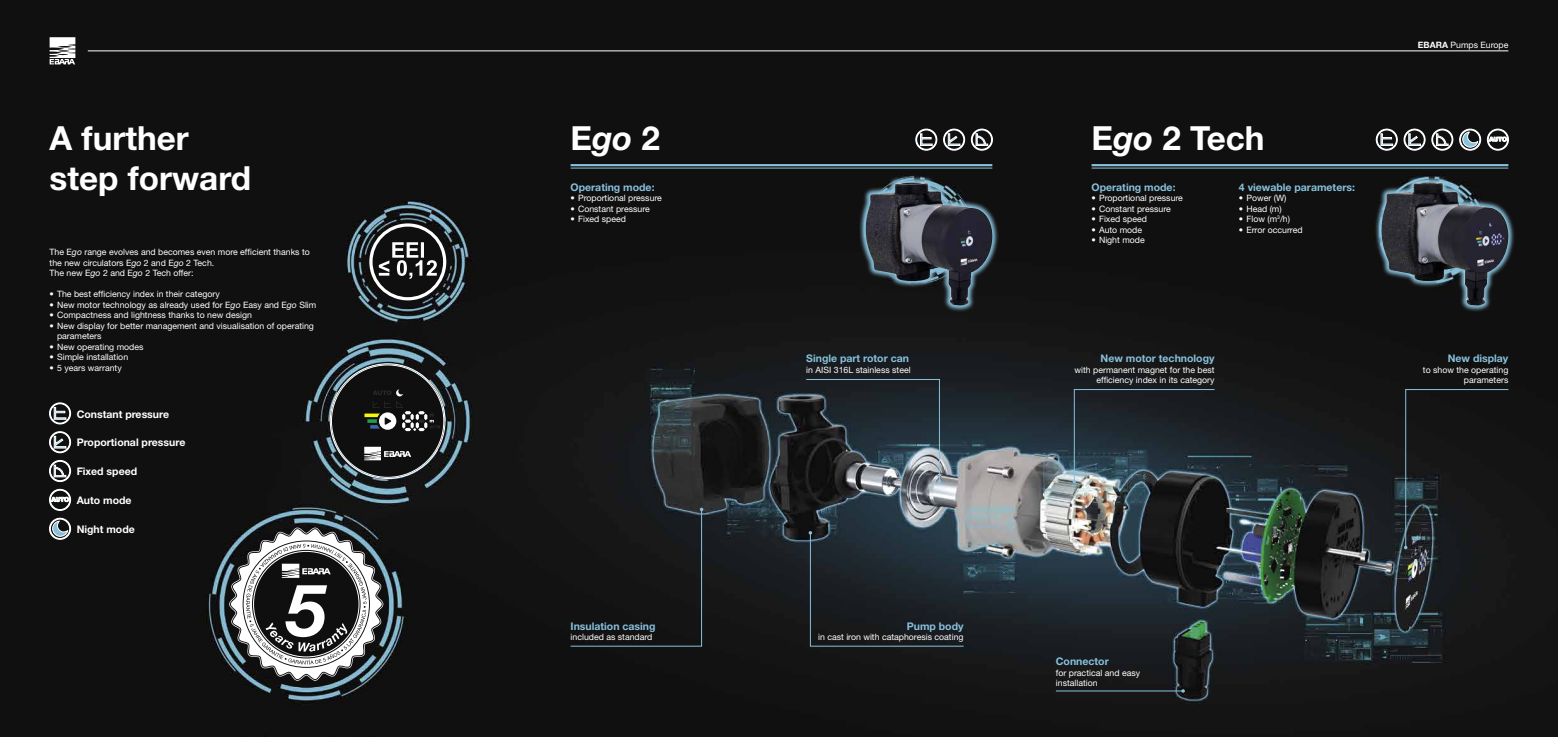
<style>
.page{position:relative;width:1558px;height:737px;background:#fff}
.page>*{position:absolute;margin:0;border:0;box-sizing:border-box;transform-origin:0 0}
.t1{font:700 33.25px/39.9px "Helvetica Neue";color:#fff}
.t2{font:700 10.5px "Helvetica Neue";color:#88c1dc}
.t3{font:700 10.5px "Helvetica Neue";color:#fff}
.t4{font:8.75px/10.5px "Helvetica Neue";color:#fff}
.s1{font-style:italic}
.s2{font-weight:700}
</style>
<div class="page">
<img style="left:0;top:0;width:1558px;height:737px">
<div style="left:226px;top:526px;width:161px;height:161px;background:#0f0f0f;border-radius:50%"></div>
<svg style="left:50px;top:37px;width:25px;height:27px"></svg>
<svg style="left:971px;top:129px;width:21px;height:21px"></svg>
<svg style="left:1431px;top:129px;width:22px;height:21px"></svg>
<svg style="left:1459px;top:129px;width:22px;height:21px"></svg>
<svg style="left:1487px;top:129px;width:21px;height:21px"></svg>
<svg style="left:915px;top:129px;width:22px;height:21px"></svg>
<svg style="left:1376px;top:129px;width:21px;height:21px"></svg>
<svg style="left:943px;top:129px;width:22px;height:21px"></svg>
<svg style="left:1403px;top:129px;width:22px;height:21px"></svg>
<svg style="left:229px;top:527px;width:154px;height:153px"></svg>
<svg style="left:570px;top:507px;width:133px;height:140px;background:#171819"></svg>
<svg style="left:808px;top:531px;width:156px;height:116px;background:#1e252b"></svg>
<hr style="left:1056px;top:690px;width:127px;height:1px;background:#88c1dc">
<svg style="left:805px;top:378px;width:136px;height:105px;background:#333c42"></svg>
<svg style="left:1404px;top:388px;width:105px;height:161px;background:#191c1e"></svg>
<svg style="left:1072px;top:388px;width:143px;height:95px;background:#28343c"></svg>
<hr style="left:570px;top:164px;width:422px;height:2px;background:#88c1dc">
<hr style="left:570px;top:168px;width:422px;height:1px;background:#88c1dc">
<hr style="left:1091px;top:164px;width:417px;height:2px;background:#88c1dc">
<hr style="left:1091px;top:168px;width:417px;height:1px;background:#88c1dc">
<svg style="left:1374px;top:176px;width:141px;height:136px;background:#22272c"></svg>
<img style="left:1381px;top:183px;width:106px;height:122px">
<svg style="left:859px;top:176px;width:140px;height:136px;background:#202629"></svg>
<img style="left:866px;top:183px;width:126px;height:122px">
<hr style="left:88px;top:51px;width:1420px;height:1px;background:#fff">
<div style="left:331px;top:364px;width:113px;height:114px;background:#0f0f0f;border-radius:50%"></div>
<svg style="left:364px;top:447px;width:47px;height:13px"></svg>
<svg style="left:364px;top:389px;width:76px;height:42px"></svg>
<svg style="left:369px;top:223px;width:77px;height:77px"></svg>
<svg style="left:49px;top:460px;width:22px;height:22px"></svg>
<svg style="left:49px;top:518px;width:22px;height:21px"></svg>
<svg style="left:49px;top:489px;width:22px;height:21px"></svg>
<svg style="left:49px;top:402px;width:22px;height:22px"></svg>
<svg style="left:49px;top:431px;width:22px;height:22px"></svg>
<h1 class="t1" style="left:50px;top:117px;width:203px">A further step forward</h1>
<h1 class="t1" style="left:570px;top:117px;width:91px">E<span class="s1">go</span> 2</h1>
<h1 class="t1" style="left:1091px;top:117px;width:175px">E<span class="s1">go</span> 2 Tech</h1>
<p class="t2" style="left:570px;top:180px;width:85px">Operating mode:</p>
<p class="t4" style="left:570px;top:193px;width:93px">• Proportional pressure</p>
<p class="t4" style="left:570px;top:203px;width:81px">• Constant pressure</p>
<p class="t4" style="left:570px;top:214px;width:57px">• Fixed speed</p>
<p class="t2" style="left:1091px;top:180px;width:85px">Operating mode:</p>
<p class="t4" style="left:1091px;top:193px;width:93px">• Proportional pressure</p>
<p class="t4" style="left:1091px;top:203px;width:81px">• Constant pressure</p>
<p class="t4" style="left:1091px;top:214px;width:57px">• Fixed speed</p>
<p class="t4" style="left:1091px;top:224px;width:52px">• Auto mode</p>
<p class="t4" style="left:1091px;top:235px;width:55px">• Night mode</p>
<p class="t2" style="left:1239px;top:180px;width:118px">4 viewable parameters:</p>
<p class="t4" style="left:1239px;top:193px;width:49px">• Power (W)</p>
<p class="t4" style="left:1239px;top:203px;width:44px">• Head (m)</p>
<p class="t4" style="left:1239px;top:214px;width:53px">• Flow (m<sup>3</sup>/h)</p>
<p class="t4" style="left:1239px;top:224px;width:65px">• Error occurred</p>
<p class="t4" style="left:50px;top:246px;width:262px">The E<span class="s1">go</span> range evolves and becomes even more efficient thanks to the new circulators E<span class="s1">go</span> 2 and E<span class="s1">go</span> 2 Tech.<br>The new E<span class="s1">go</span> 2 and E<span class="s1">go</span> 2 Tech offer:</p>
<p class="t4" style="left:50px;top:288px;width:172px">• The best efficiency index in their category</p>
<p class="t4" style="left:50px;top:299px;width:268px">• New motor technology as already used for E<span class="s1">go</span> Easy and E<span class="s1">go</span> Slim</p>
<p class="t4" style="left:50px;top:309px;width:204px">• Compactness and lightness thanks to new design</p>
<p class="t4" style="left:57px;top:320px;width:258px;text-indent:-7px">• New display for better management and visualisation of operating parameters</p>
<p class="t4" style="left:50px;top:341px;width:95px">• New operating modes</p>
<p class="t4" style="left:50px;top:351px;width:80px">• Simple installation</p>
<p class="t4" style="left:50px;top:362px;width:74px">• 5 years warranty</p>
<p class="t3" style="left:77px;top:407px;width:94px">Constant pressure</p>
<p class="t3" style="left:77px;top:436px;width:110px">Proportional pressure</p>
<p class="t3" style="left:77px;top:465px;width:62px">Fixed speed</p>
<p class="t3" style="left:77px;top:494px;width:56px">Auto mode</p>
<p class="t3" style="left:77px;top:522px;width:60px">Night mode</p>
<p class="t2" style="left:570px;top:619px;width:86px">Insulation casing</p>
<p class="t4" style="left:570px;top:632px;width:83px">included as standard</p>
<p class="t2" style="left:806px;top:352px;width:104px">Single part rotor can</p>
<p class="t4" style="left:806px;top:364px;width:106px">in AISI 316L stainless steel</p>
<p class="t2" style="left:1100px;top:352px;width:115px">New motor technology</p>
<p class="t4" style="left:1074px;top:364px;width:141px;text-align:right">with permanent magnet for the best efficiency index in its category</p>
<p class="t2" style="left:907px;top:619px;width:58px">Pump body</p>
<p class="t4" style="left:818px;top:632px;width:147px">in cast iron with cataphoresis coating</p>
<p class="t2" style="left:1056px;top:655px;width:54px">Connector</p>
<p class="t4" style="left:1056px;top:667px;width:86px">for practical and easy installation</p>
<p class="t4" style="left:1418px;top:40px;width:92px"><span class="s2">EBARA</span> Pumps Europe</p>
<p class="t2" style="left:1447px;top:352px;width:62px">New display</p>
<p class="t4" style="left:1423px;top:364px;width:87px;text-align:right">to show the operating parameters</p>
</div>
